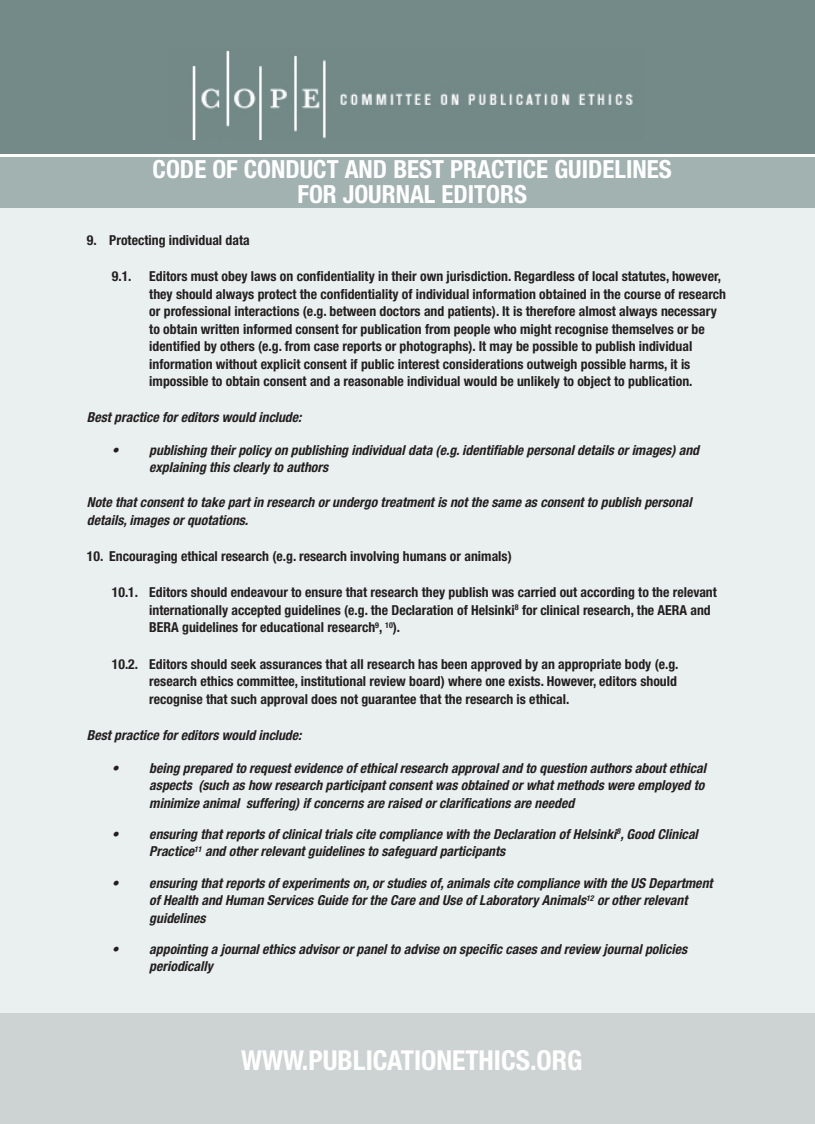
<style>
.page{position:relative;width:815px;height:1124px;background:#fff}
.page>*{position:absolute;margin:0;border:0;box-sizing:border-box;transform-origin:0 0}
.t1{font:700 condensed 27.5px "Helvetica Neue LT Std";color:#fff}
.t2{font:700 condensed 25px "Helvetica Neue LT Std";color:#fff}
.Text{font:700 condensed 13.75px/17.5px "Helvetica Neue LT Std";color:#231f20}
.Bullets{font:italic 700 condensed 13.75px/17.5px "Helvetica Neue LT Std";color:#231f20}
.Text-2{font:italic 700 condensed 13.75px/17.5px "Helvetica Neue LT Std";color:#231f20}
</style>
<div class="page">
<div style="left:0;top:0;width:815px;height:153px;background:#738a88"></div>
<div style="left:0;top:157px;width:815px;height:50px;background:#a1b2b0"></div>
<div style="left:0;top:1012px;width:814px;height:111px;background:#cdd3d2"></div>
<div style="left:0;top:208px;width:815px;height:804px;background:#eaf0ef"></div>
<img style="left:192px;top:50px;width:441px;height:89px">
<p class="t2" style="left:153px;top:154px;width:521px">CODE OF CONDUCT AND BEST PRACTICE GUIDELINES</p>
<p class="t2" style="left:297px;top:179px;width:231px">FOR JOURNAL EDITORS</p>
<p class="Text" style="left:87px;top:231px;width:164px">9. Protecting individual data</p>
<p class="Text" style="left:112px;top:267px;width:21px">9.1.</p>
<p class="Text" style="left:149px;top:267px;width:578px">Editors must obey laws on confidentiality in their own jurisdiction. Regardless of local statutes, however, they should always protect the confidentiality of individual information obtained in the course of research or professional interactions (e.g. between doctors and patients). It is therefore almost always necessary to obtain written informed consent for publication from people who might recognise themselves or be identified by others (e.g. from case reports or photographs). It may be possible to publish individual information without explicit consent if public interest considerations outweigh possible harms, it is impossible to obtain consent and a reasonable individual would be unlikely to object to publication.</p>
<p class="Text-2" style="left:87px;top:409px;width:216px">Best practice for editors would include:</p>
<p class="Bullets" style="left:149px;top:441px;width:551px;text-indent:-38px">• publishing their policy on publishing individual data (e.g. identifiable personal details or images) and explaining this clearly to authors</p>
<p class="Text-2" style="left:87px;top:494px;width:606px">Note that consent to take part in research or undergo treatment is not the same as consent to publish personal details, images or quotations.</p>
<p class="Text" style="left:87px;top:547px;width:426px">10. Encouraging ethical research (e.g. research involving humans or animals)</p>
<p class="Text" style="left:149px;top:583px;width:569px;text-indent:-38px">10.1. Editors should endeavour to ensure that research they publish was carried out according to the relevant internationally accepted guidelines (e.g. the Declaration of Helsinki<sup>8</sup> for clinical research, the AERA and<br>BERA guidelines for educational research<sup>9</sup>, <sup>10</sup>).</p>
<p class="Text" style="left:149px;top:654px;width:531px;text-align:justify;text-indent:-38px">10.2. Editors should seek assurances that all research has been approved by an appropriate body (e.g. research ethics committee, institutional review board) where one exists. However, editors should recognise that such approval does not guarantee that the research is ethical.</p>
<p class="Text-2" style="left:87px;top:726px;width:216px">Best practice for editors would include:</p>
<p class="Bullets" style="left:149px;top:759px;width:558px;text-indent:-38px">• being prepared to request evidence of ethical research approval and to question authors about ethical aspects (such as how research participant consent was obtained or what methods were employed to minimize animal suffering) if concerns are raised or clarifications are needed</p>
<p class="Bullets" style="left:149px;top:825px;width:550px;text-indent:-38px">• ensuring that reports of clinical trials cite compliance with the Declaration of Helsinki<sup>8</sup>, Good Clinical<br>Practice<sup>11</sup> and other relevant guidelines to safeguard participants</p>
<p class="Bullets" style="left:149px;top:874px;width:565px;text-indent:-38px">• ensuring that reports of experiments on, or studies of, animals cite compliance with the US Department of Health and Human Services Guide for the Care and Use of Laboratory Animals<sup>12</sup> or other relevant guidelines</p>
<p class="Bullets" style="left:149px;top:940px;width:539px;text-indent:-38px">• appointing a journal ethics advisor or panel to advise on specific cases and review journal policies periodically</p>
<p class="t1" style="left:241px;top:1043px;width:343px">WWW.PUBLICATIONETHICS.ORG</p>
</div>
